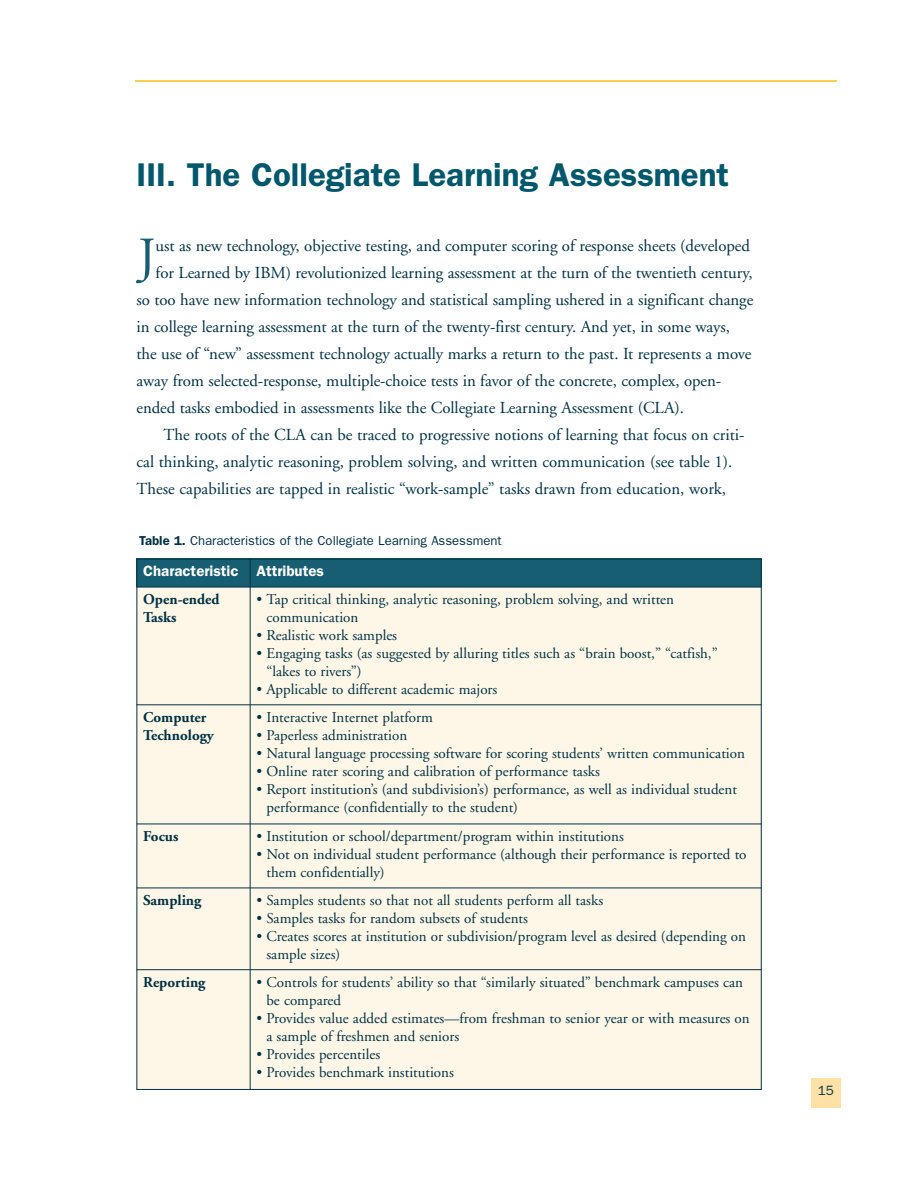
<style>
.page{position:relative;width:918px;height:1188px;background:#fff}
.page>*{position:absolute;margin:0;border:0;box-sizing:border-box;transform-origin:0 0}
.t1{font:51.75px "Adobe Garamond";color:#175e73}
.t2{font:600 33px "Franklin Gothic";color:#01576c}
.t3{font:16.8px "Adobe Garamond";letter-spacing:-.005em;color:#003245}
.t4{font:15px/18px "Adobe Garamond";color:#003245}
.t5{font:700 15px/18px "Adobe Garamond";color:#003245}
.t6{font:600 15px "Franklin Gothic";color:#fff}
.t7{font:13.5px "Franklin Gothic";color:#003245}
.t8{font:13.05px "Franklin Gothic";color:#003245}
.s1{font-weight:600}
</style>
<div class="page">
<div style="left:811px;top:1079px;width:29px;height:29px;background:#ffe1a5"></div>
<hr style="left:135px;top:80px;width:702px;height:2px;background:#fdbe12">
<div style="left:136px;top:559px;width:114px;height:28px;background:#175e73"></div>
<div style="left:250px;top:559px;width:512px;height:28px;background:#175e73"></div>
<div style="left:136px;top:587px;width:114px;height:118px;background:#fef7e7"></div>
<div style="left:250px;top:587px;width:512px;height:118px;background:#fef7e7"></div>
<div style="left:136px;top:705px;width:114px;height:119px;background:#fef7e7"></div>
<div style="left:250px;top:705px;width:512px;height:119px;background:#fef7e7"></div>
<div style="left:136px;top:824px;width:114px;height:64px;background:#fef7e7"></div>
<div style="left:250px;top:824px;width:512px;height:64px;background:#fef7e7"></div>
<div style="left:136px;top:888px;width:114px;height:82px;background:#fef7e7"></div>
<div style="left:250px;top:888px;width:512px;height:82px;background:#fef7e7"></div>
<div style="left:136px;top:970px;width:114px;height:120px;background:#fef7e7"></div>
<div style="left:250px;top:970px;width:512px;height:120px;background:#fef7e7"></div>
<hr style="left:136px;top:559px;width:1px;height:531px;background:#003245">
<hr style="left:250px;top:559px;width:1px;height:531px;background:#003245">
<hr style="left:761px;top:559px;width:1px;height:531px;background:#003245">
<hr style="left:136px;top:559px;width:626px;height:1px;background:#003245">
<hr style="left:136px;top:587px;width:626px;height:1px;background:#003245">
<hr style="left:136px;top:704px;width:626px;height:1px;background:#003245">
<hr style="left:136px;top:824px;width:626px;height:1px;background:#003245">
<hr style="left:136px;top:888px;width:626px;height:1px;background:#003245">
<hr style="left:136px;top:969px;width:626px;height:1px;background:#003245">
<hr style="left:136px;top:1089px;width:626px;height:1px;background:#003245">
<h2 class="t2" style="left:136px;top:155px;width:594px">III. The Collegiate Learning Assessment</h2>
<h1 class="t1" style="left:138px;top:236px;width:19px">J</h1>
<p class="t3" style="left:156px;top:239px;width:596px">ust as new technology, objective testing, and computer scoring of response sheets (developed</p>
<p class="t3" style="left:156px;top:266px;width:598px">for Learned by IBM) revolutionized learning assessment at the turn of the twentieth century,</p>
<p class="t3" style="left:136px;top:293px;width:618px">so too have new information technology and statistical sampling ushered in a significant change</p>
<p class="t3" style="left:136px;top:320px;width:595px">in college learning assessment at the turn of the twenty-first century. And yet, in some ways,</p>
<p class="t3" style="left:136px;top:347px;width:617px">the use of “new” assessment technology actually marks a return to the past. It represents a move</p>
<p class="t3" style="left:136px;top:374px;width:586px">away from selected-response, multiple-choice tests in favor of the concrete, complex, open-</p>
<p class="t3" style="left:136px;top:401px;width:549px">ended tasks embodied in assessments like the Collegiate Learning Assessment (CLA).</p>
<p class="t3" style="left:163px;top:428px;width:583px">The roots of the CLA can be traced to progressive notions of learning that focus on criti-</p>
<p class="t3" style="left:136px;top:455px;width:598px">cal thinking, analytic reasoning, problem solving, and written communication (see table 1).</p>
<p class="t3" style="left:136px;top:482px;width:591px">These capabilities are tapped in realistic “work-sample” tasks drawn from education, work,</p>
<p class="t8" style="left:139px;top:533px;width:364px"><span class="s1">Table 1.</span> Characteristics of the Collegiate Learning Assessment</p>
<p class="t6" style="left:143px;top:562px;width:182px">Characteristic Attributes</p>
<p class="t5" style="left:143px;top:592px;width:78px">Open-ended<br>Tasks</p>
<p class="t4" style="left:266px;top:592px;width:409px;text-indent:-10px">• Tap critical thinking, analytic reasoning, problem solving, and written communication</p>
<p class="t4" style="left:257px;top:628px;width:142px">• Realistic work samples</p>
<p class="t4" style="left:266px;top:646px;width:453px;text-indent:-10px">• Engaging tasks (as suggested by alluring titles such as “brain boost,” “catfish,” “lakes to rivers”)</p>
<p class="t4" style="left:257px;top:682px;width:242px">• Applicable to different academic majors</p>
<p class="t5" style="left:143px;top:710px;width:72px">Computer<br>Technology</p>
<p class="t4" style="left:257px;top:710px;width:178px">• Interactive Internet platform</p>
<p class="t4" style="left:257px;top:728px;width:152px">• Paperless administration</p>
<p class="t4" style="left:257px;top:746px;width:490px">• Natural language processing software for scoring students’ written communication</p>
<p class="t4" style="left:257px;top:764px;width:345px">• Online rater scoring and calibration of performance tasks</p>
<p class="t4" style="left:266px;top:782px;width:472px;text-indent:-10px">• Report institution’s (and subdivision’s) performance, as well as individual student performance (confidentially to the student)</p>
<p class="t5" style="left:143px;top:829px;width:37px">Focus</p>
<p class="t4" style="left:257px;top:829px;width:369px">• Institution or school/department/program within institutions</p>
<p class="t4" style="left:266px;top:847px;width:482px;text-indent:-10px">• Not on individual student performance (although their performance is reported to them confidentially)</p>
<p class="t5" style="left:143px;top:893px;width:60px">Sampling</p>
<p class="t4" style="left:257px;top:893px;width:348px">• Samples students so that not all students perform all tasks</p>
<p class="t4" style="left:257px;top:911px;width:273px">• Samples tasks for random subsets of students</p>
<p class="t4" style="left:266px;top:929px;width:481px;text-indent:-10px">• Creates scores at institution or subdivision/program level as desired (depending on sample sizes)</p>
<p class="t5" style="left:143px;top:974px;width:64px">Reporting</p>
<p class="t4" style="left:266px;top:974px;width:478px;text-indent:-10px">• Controls for students’ ability so that “similarly situated” benchmark campuses can be compared</p>
<p class="t4" style="left:266px;top:1010px;width:485px;text-indent:-10px">• Provides value added estimates—from freshman to senior year or with measures on a sample of freshmen and seniors</p>
<p class="t4" style="left:257px;top:1046px;width:125px">• Provides percentiles</p>
<p class="t4" style="left:257px;top:1064px;width:199px">• Provides benchmark institutions</p>
<p class="t7" style="left:818px;top:1083px;width:18px">15</p>
</div>
